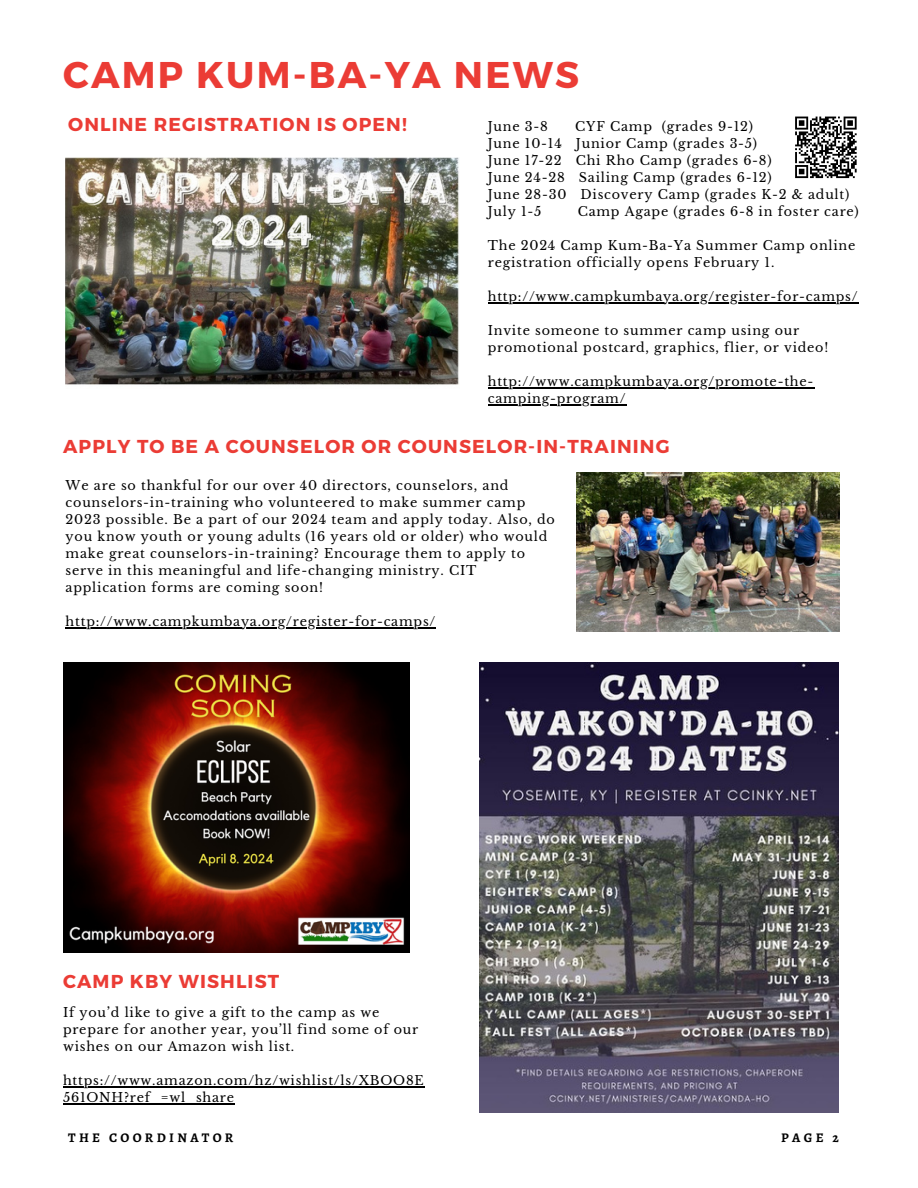
<style>
.page{position:relative;width:918px;height:1188px;background:#fff}
.page>*{position:absolute;margin:0;border:0;box-sizing:border-box;transform-origin:0 0}
.t1{font:700 37.2px "Montserrat";letter-spacing:.06em;color:#eb3c35}
.t2{font:700 18.75px "Montserrat";letter-spacing:.06em;color:#eb3c35}
.t3{font:700 13.2px "Alegreya";letter-spacing:.25em;color:#000}
.t4{font:12.75px/17px "Libre Baskerville";letter-spacing:.06em;color:#000}
</style>
<div class="page">
<img style="left:66px;top:158px;width:393px;height:227px">
<hr style="left:488px;top:302px;width:370px;height:2px;background:#000">
<hr style="left:488px;top:387px;width:326px;height:2px;background:#000">
<hr style="left:488px;top:404px;width:138px;height:2px;background:#000">
<svg style="left:795px;top:116px;width:62px;height:63px"></svg>
<img style="left:63px;top:663px;width:347px;height:290px">
<img style="left:480px;top:663px;width:359px;height:450px">
<img style="left:576px;top:472px;width:263px;height:159px">
<hr style="left:63px;top:1086px;width:362px;height:1px;background:#000">
<hr style="left:63px;top:1103px;width:172px;height:1px;background:#000">
<hr style="left:66px;top:627px;width:370px;height:1px;background:#000">
<p class="t1" style="left:63px;top:50px;width:518px">CAMP KUM-BA-YA NEWS</p>
<p class="t2" style="left:68px;top:112px;width:340px">ONLINE REGISTRATION IS OPEN!</p>
<h1 class="t4" style="left:488px;top:118px;width:62px">June 3-8</h1>
<h1 class="t4" style="left:575px;top:118px;width:179px">CYF Camp (grades 9-12)</h1>
<h2 class="t4" style="left:488px;top:135px;width:76px">June 10-14</h2>
<p class="t4" style="left:576px;top:135px;width:183px">Junior Camp (grades 3-5)</p>
<p class="t4" style="left:488px;top:152px;width:75px">June 17-22</p>
<p class="t4" style="left:576px;top:152px;width:197px">Chi Rho Camp (grades 6-8)</p>
<p class="t4" style="left:488px;top:169px;width:78px">June 24-28</p>
<p class="t4" style="left:579px;top:169px;width:194px">Sailing Camp (grades 6-12)</p>
<p class="t4" style="left:488px;top:186px;width:80px">June 28-30</p>
<p class="t4" style="left:581px;top:186px;width:270px">Discovery Camp (grades K-2 &amp; adult)</p>
<p class="t4" style="left:488px;top:203px;width:55px">July 1-5</p>
<p class="t4" style="left:578px;top:203px;width:283px">Camp Agape (grades 6-8 in foster care)</p>
<p class="t4" style="left:488px;top:237px;width:369px">The 2024 Camp Kum-Ba-Ya Summer Camp online</p>
<p class="t4" style="left:488px;top:254px;width:288px">registration officially opens February 1.</p>
<p class="t4" style="left:488px;top:288px;width:371px">http://www.campkumbaya.org/register-for-camps/</p>
<p class="t4" style="left:488px;top:322px;width:342px">Invite someone to summer camp using our promotional postcard, graphics, flier, or video!</p>
<p class="t4" style="left:488px;top:373px;width:327px">http://www.campkumbaya.org/promote-the-</p>
<p class="t4" style="left:488px;top:390px;width:139px">camping-program/</p>
<h3 class="t2" style="left:63px;top:434px;width:608px">APPLY TO BE A COUNSELOR OR COUNSELOR-IN-TRAINING</h3>
<p class="t4" style="left:66px;top:477px;width:491px">We are so thankful for our over 40 directors, counselors, and counselors-in-training who volunteered to make summer camp 2023 possible. Be a part of our 2024 team and apply today. Also, do you know youth or young adults (16 years old or older) who would make great counselors-in-training? Encourage them to apply to serve in this meaningful and life-changing ministry. CIT application forms are coming soon!</p>
<p class="t4" style="left:66px;top:613px;width:371px">http://www.campkumbaya.org/register-for-camps/</p>
<p class="t2" style="left:63px;top:969px;width:218px">CAMP KBY WISHLIST</p>
<p class="t4" style="left:63px;top:1004px;width:357px">If you’d like to give a gift to the camp as we prepare for another year, you’ll find some of our wishes on our Amazon wish list.</p>
<h2 class="t4" style="left:63px;top:1072px;width:362px">https://www.amazon.com/hz/wishlist/ls/XBOO8E<br>561ONH?ref_=wl_share</h2>
<h2 class="t3" style="left:68px;top:1129px;width:167px">THE COORDINATOR</h2>
<p class="t3" style="left:781px;top:1129px;width:59px">PAGE 2</p>
</div>
